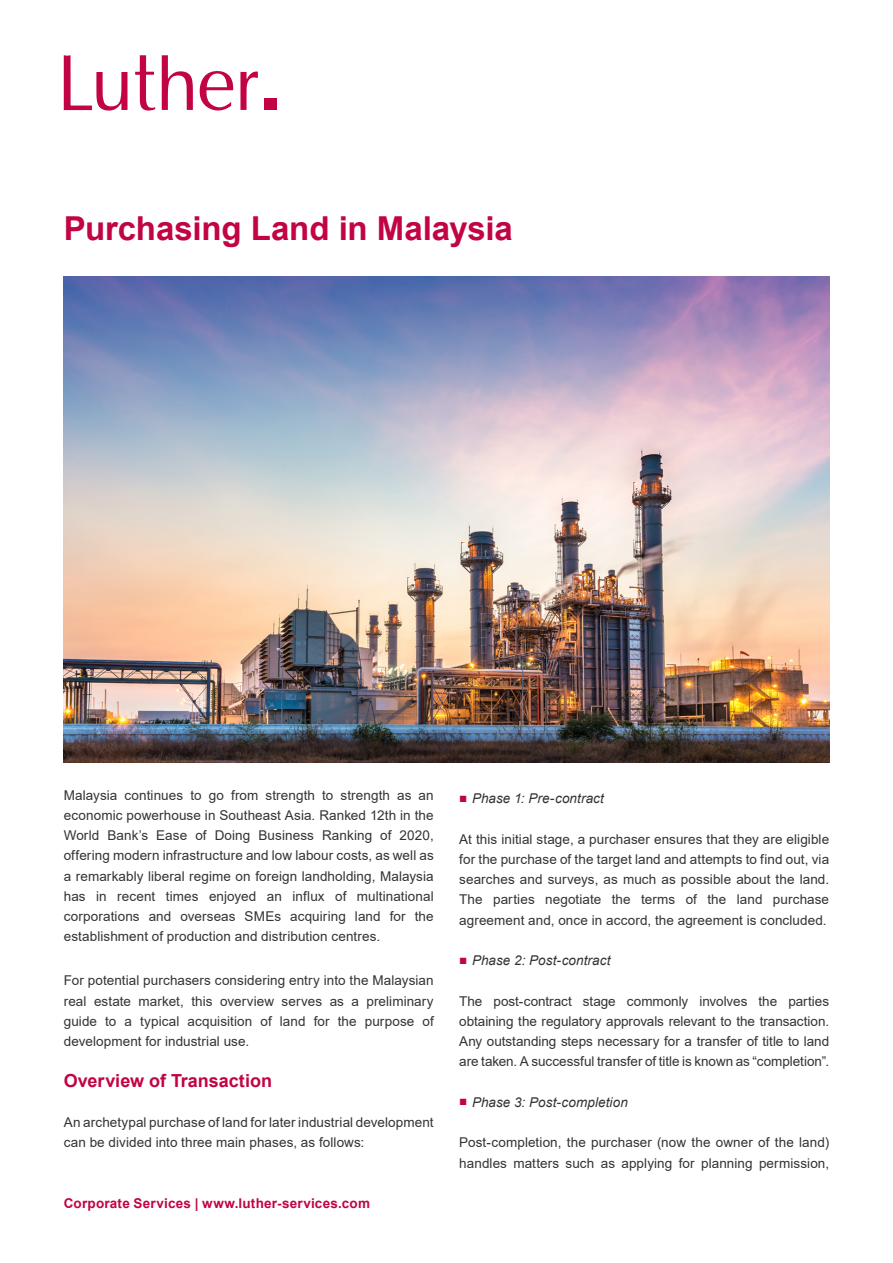
<style>
.page{position:relative;width:893px;height:1263px;background:#fff}
.page>*{position:absolute;margin:0;border:0;box-sizing:border-box;transform-origin:0 0}
.t1{font:700 33px "Arial";letter-spacing:-.005em;color:#c20344}
.t2{font:700 18px "Arial";color:#c20344}
.t3{font:13.5px/20.2px "Arial";letter-spacing:.005em;color:#333332;text-align:justify}
.t4{font:italic 13.5px "Arial";letter-spacing:.005em;color:#333332}
.t5{font:700 13.5px "Arial";letter-spacing:.015em;color:#c20344}
.s1{font-style:normal;color:#c20344}
</style>
<div class="page">
<svg style="left:162px;top:55px;width:31px;height:55px"></svg>
<svg style="left:135px;top:55px;width:20px;height:56px"></svg>
<svg style="left:64px;top:55px;width:63px;height:56px"></svg>
<svg style="left:199px;top:71px;width:34px;height:40px"></svg>
<svg style="left:240px;top:71px;width:18px;height:39px"></svg>
<div style="left:264px;top:98px;width:12px;height:12px;background:#c20344"></div>
<img style="left:64px;top:277px;width:765px;height:486px">
<h1 class="t1" style="left:64px;top:205px;width:451px">Purchasing Land in Malaysia</h1>
<p class="t3" style="left:64px;top:784px;width:371px">Malaysia continues to go from strength to strength as an economic powerhouse in Southeast Asia. Ranked 12th in the World Bank’s Ease of Doing Business Ranking of 2020, offering modern infrastructure and low labour costs, as well as a remarkably liberal regime on foreign landholding, Malaysia has in recent times enjoyed an influx of multinational corporations and overseas SMEs acquiring land for the establishment of production and distribution centres.</p>
<p class="t3" style="left:64px;top:970px;width:371px">For potential purchasers considering entry into the Malaysian real estate market, this overview serves as a preliminary guide to a typical acquisition of land for the purpose of development for industrial use.</p>
<h2 class="t2" style="left:64px;top:1068px;width:210px">Overview of Transaction</h2>
<p class="t3" style="left:64px;top:1112px;width:371px">An archetypal purchase of land for later industrial development can be divided into three main phases, as follows:</p>
<p class="t5" style="left:64px;top:1194px;width:308px">Corporate Services | www.luther-services.com</p>
<p class="t4" style="left:459px;top:790px;width:146px"><span class="s1">■</span> Phase 1: Pre-contract</p>
<p class="t3" style="left:459px;top:829px;width:371px">At this initial stage, a purchaser ensures that they are eligible for the purchase of the target land and attempts to find out, via searches and surveys, as much as possible about the land.<br>The parties negotiate the terms of the land purchase agreement and, once in accord, the agreement is concluded.</p>
<p class="t4" style="left:459px;top:952px;width:153px"><span class="s1">■</span> Phase 2: Post-contract</p>
<p class="t3" style="left:459px;top:991px;width:371px">The post-contract stage commonly involves the parties obtaining the regulatory approvals relevant to the transaction.<br>Any outstanding steps necessary for a transfer of title to land are taken. A successful transfer of title is known as “completion”.</p>
<p class="t4" style="left:459px;top:1093px;width:170px"><span class="s1">■</span> Phase 3: Post-completion</p>
<p class="t3" style="left:459px;top:1132px;width:371px">Post-completion, the purchaser (now the owner of the land) handles matters such as applying for planning permission,</p>
</div>
